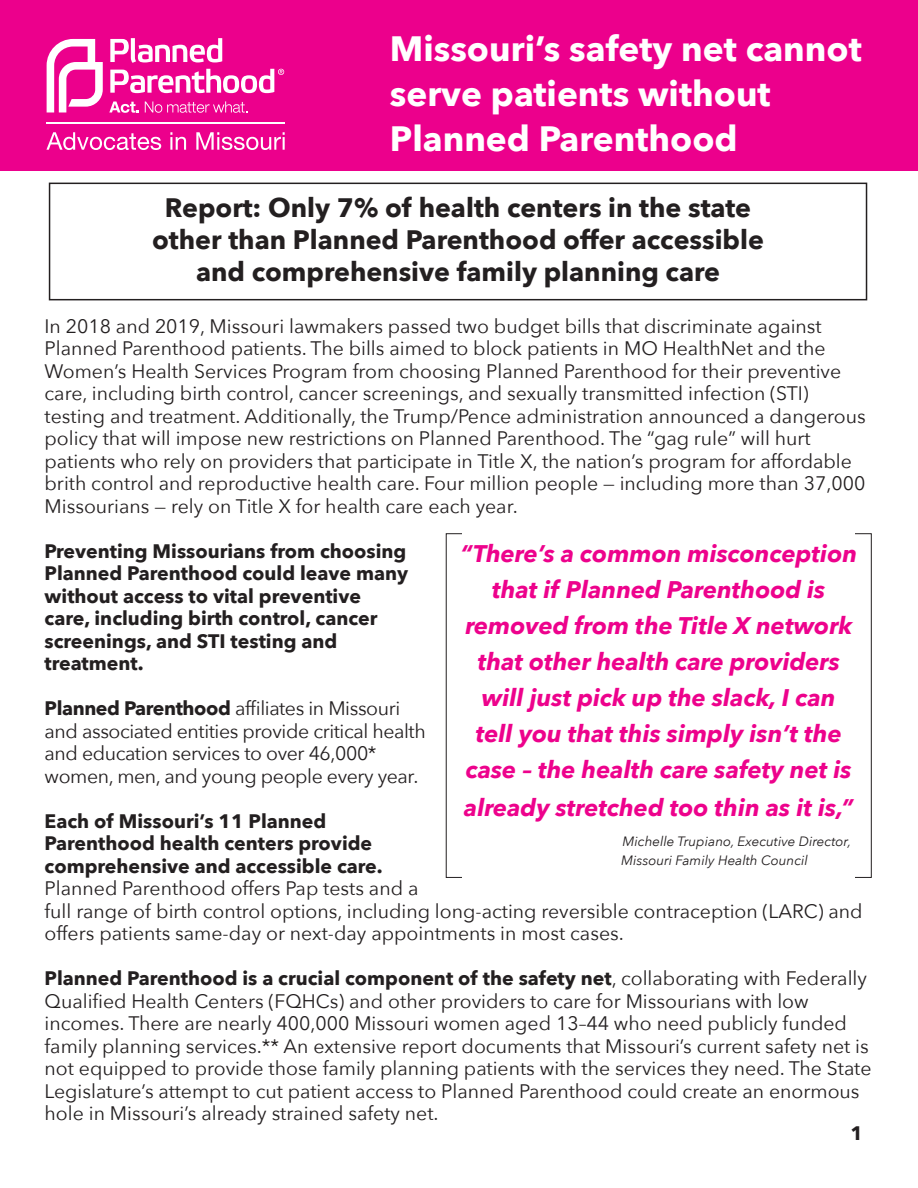
<style>
.page{position:relative;width:918px;height:1188px;background:#fff}
.page>*{position:absolute;margin:0;border:0;box-sizing:border-box;transform-origin:0 0}
.t1{font:700 35.1px/45.3px "Avenir Next";color:#fff}
.t2{font:700 26.7px/32px "Avenir Next";color:#231f20;text-align:center}
.t3{font:italic 700 24px/36.2px "Avenir Next";color:#ed028c;text-align:center}
.t4{font:19.5px/22.5px "Avenir Next";color:#231f20}
.t5{font:700 19.5px/22.5px "Avenir Next";color:#231f20}
.t6{font:19.5px/22.5px "Avenir Next";letter-spacing:-.02em;color:#231f20}
.t7{font:italic 13.5px/19.5px "Avenir Next";color:#231f20}
.s1{font-weight:700}
</style>
<div class="page">
<div style="left:0;top:0;width:918px;height:170px;background:#ec008c"></div>
<svg style="left:47px;top:39px;width:56px;height:73px"></svg>
<svg style="left:110px;top:38px;width:112px;height:25px"></svg>
<svg style="left:109px;top:102px;width:30px;height:11px"></svg>
<svg style="left:145px;top:101px;width:102px;height:12px"></svg>
<svg style="left:110px;top:69px;width:174px;height:24px"></svg>
<hr style="left:47px;top:122px;width:238px;height:2px;background:#fff">
<svg style="left:46px;top:132px;width:239px;height:18px"></svg>
<div style="left:49px;top:183px;width:818px;height:117px;border:2px solid #231f20"></div>
<h1 class="t1" style="left:390px;top:27px;width:473px">Missouri’s safety net cannot serve patients without<br>Planned Parenthood</h1>
<h2 class="t2" style="left:152px;top:193px;width:613px">Report: Only 7% of health centers in the state other than Planned Parenthood offer accessible and comprehensive family planning care</h2>
<p class="t4" style="left:45px;top:315px;width:823px">In 2018 and 2019, Missouri lawmakers passed two budget bills that discriminate against Planned Parenthood patients. The bills aimed to block patients in MO HealthNet and the Women’s Health Services Program from choosing Planned Parenthood for their preventive care, including birth control, cancer screenings, and sexually transmitted infection (STI) testing and treatment. Additionally, the Trump/Pence administration announced a dangerous policy that will impose new restrictions on Planned Parenthood. The “gag rule” will hurt patients who rely on providers that participate in Title X, the nation’s program for affordable brith control and reproductive health care. Four million people — including more than 37,000<br>Missourians — rely on Title X for health care each year.</p>
<p class="t5" style="left:45px;top:540px;width:365px">Preventing Missourians from choosing<br>Planned Parenthood could leave many without access to vital preventive care, including birth control, cancer screenings, and STI testing and treatment.</p>
<p class="t6" style="left:45px;top:698px;width:383px"><span class="s1">Planned Parenthood</span> affiliates in Missouri and associated entities provide critical health and education services to over 46,000* women, men, and young people every year.</p>
<p class="t5" style="left:45px;top:810px;width:340px">Each of Missouri’s 11 Planned<br>Parenthood health centers provide comprehensive and accessible care.</p>
<p class="t4" style="left:45px;top:878px;width:820px">Planned Parenthood offers Pap tests and a<br>full range of birth control options, including long-acting reversible contraception (LARC) and offers patients same-day or next-day appointments in most cases.</p>
<p class="t4" style="left:45px;top:968px;width:829px"><span class="s1">Planned Parenthood is a crucial component of the safety net</span>, collaborating with Federally Qualified Health Centers (FQHCs) and other providers to care for Missourians with low incomes. There are nearly 400,000 Missouri women aged 13–44 who need publicly funded family planning services.** An extensive report documents that Missouri’s current safety net is not equipped to provide those family planning patients with the services they need. The State Legislature’s attempt to cut patient access to Planned Parenthood could create an enormous hole in Missouri’s already strained safety net.</p>
<p class="t3" style="left:460px;top:536px;width:398px">“There’s a common misconception that if Planned Parenthood is removed from the Title X network that other health care providers will just pick up the slack, I can<br>tell you that this simply isn’t the case – the health care safety net is already stretched too thin as it is,”</p>
<p class="t7" style="left:621px;top:831px;width:232px">Michelle Trupiano, Executive Director,<br>Missouri Family Health Council</p>
<p class="t5" style="left:851px;top:1123px;width:14px">1</p>
</div>
